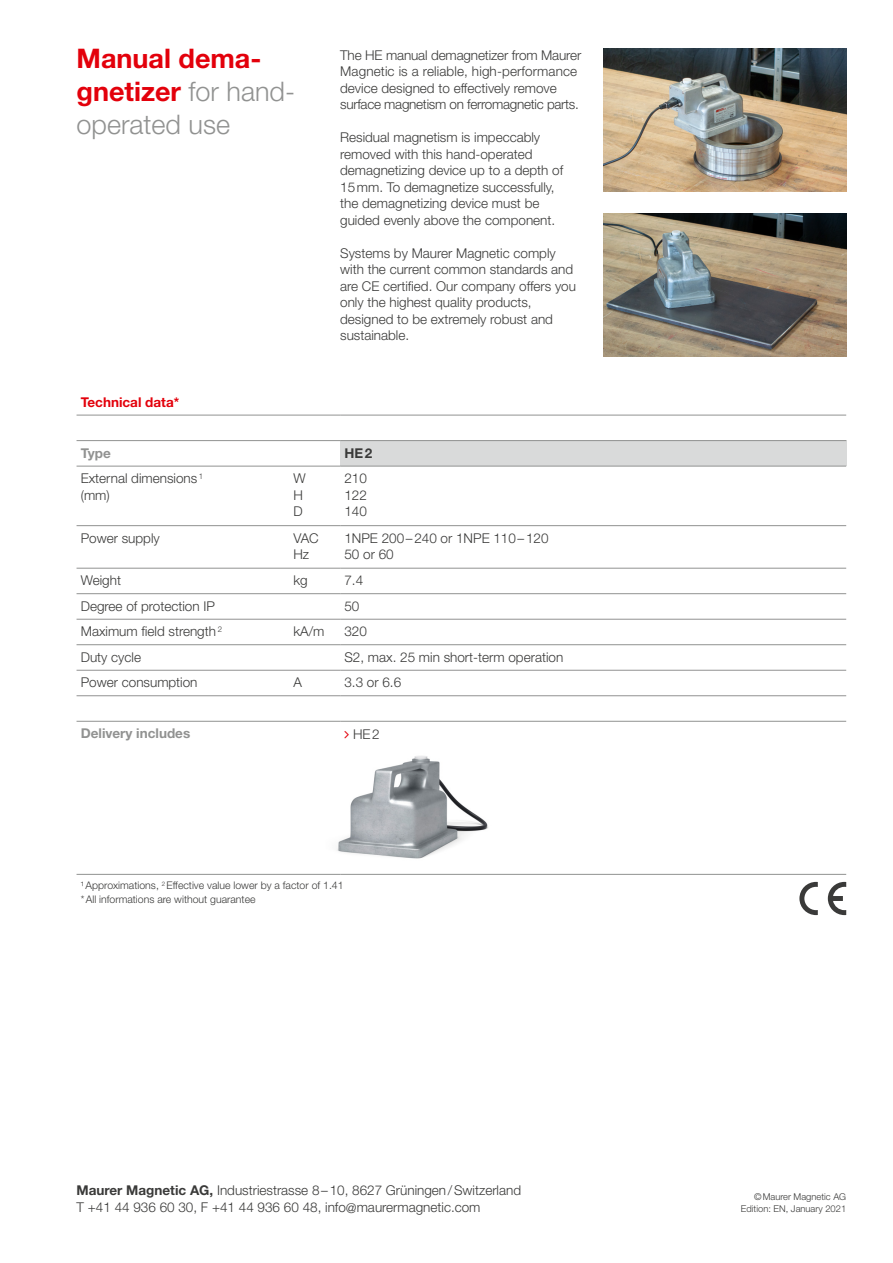
<style>
.page{position:relative;width:893px;height:1263px;background:#fff}
.page>*{position:absolute;margin:0;border:0;box-sizing:border-box;transform-origin:0 0}
.t1{font:700 27px/33px "Helvetica Neue LT Std";color:#e3000b}
.t2{font:300 13.5px/16.5px "Helvetica Neue LT Std";color:#3a3a39}
.t3{font:700 13.5px "Helvetica Neue LT Std";color:#919291}
.t4{font:700 13.5px "Helvetica Neue LT Std";color:#e3000b}
.t5{font:700 13.5px "Helvetica Neue LT Std";color:#3a3a39}
.t6{font:300 10.5px/13.5px "Helvetica Neue LT Std";color:#3a3a39}
.t7{font:300 9.3px/12px "Helvetica Neue LT Std";color:#3a3a39;text-align:right}
.s1{font-weight:300;color:#919291}
.s2{font-weight:700}
</style>
<div class="page">
<img style="left:326px;top:756px;width:239px;height:118px">
<img style="left:604px;top:49px;width:242px;height:143px">
<img style="left:604px;top:214px;width:242px;height:143px">
<div style="left:340px;top:441px;width:506px;height:25px;background:#d9dada"></div>
<hr style="left:77px;top:440px;width:263px;height:1px;background:#919291">
<hr style="left:77px;top:466px;width:263px;height:1px;background:#919291">
<hr style="left:77px;top:525px;width:263px;height:1px;background:#919291">
<hr style="left:340px;top:525px;width:506px;height:1px;background:#919291">
<hr style="left:77px;top:568px;width:263px;height:1px;background:#919291">
<hr style="left:340px;top:568px;width:506px;height:1px;background:#919291">
<hr style="left:77px;top:593px;width:263px;height:1px;background:#919291">
<hr style="left:340px;top:593px;width:506px;height:1px;background:#919291">
<hr style="left:77px;top:619px;width:263px;height:1px;background:#919291">
<hr style="left:340px;top:619px;width:506px;height:1px;background:#919291">
<hr style="left:77px;top:644px;width:263px;height:1px;background:#919291">
<hr style="left:340px;top:644px;width:506px;height:1px;background:#919291">
<hr style="left:77px;top:670px;width:263px;height:1px;background:#919291">
<hr style="left:340px;top:670px;width:506px;height:1px;background:#919291">
<hr style="left:77px;top:695px;width:263px;height:1px;background:#919291">
<hr style="left:340px;top:695px;width:506px;height:1px;background:#919291">
<hr style="left:77px;top:721px;width:263px;height:1px;background:#919291">
<hr style="left:340px;top:721px;width:506px;height:1px;background:#919291">
<hr style="left:77px;top:415px;width:263px;height:1px;background:#919291">
<hr style="left:340px;top:415px;width:506px;height:1px;background:#919291">
<hr style="left:340px;top:440px;width:506px;height:1px;background:#919291">
<hr style="left:340px;top:466px;width:506px;height:1px;background:#919291">
<hr style="left:77px;top:874px;width:263px;height:1px;background:#919291">
<hr style="left:340px;top:874px;width:506px;height:1px;background:#919291">
<svg style="left:799px;top:882px;width:19px;height:33px"></svg>
<svg style="left:828px;top:882px;width:18px;height:33px"></svg>
<h1 class="t1" style="left:77px;top:41px;width:220px">Manual dema&shy;gnetizer <span class="s1">for hand&shy;operated use</span></h1>
<p class="t2" style="left:340px;top:46px;width:243px">The HE manual demagnetizer from Maurer Magnetic is a reliable, high-performance device designed to effectively remove surface magnetism on ferromagnetic parts.</p>
<p class="t2" style="left:340px;top:129px;width:225px">Residual magnetism is impeccably removed with this hand-operated demagnetizing device up to a depth of 15mm. To demagnetize successfully, the demagnetizing device must be guided evenly above the component.</p>
<p class="t2" style="left:340px;top:244px;width:237px">Systems by Maurer Magnetic comply with the current common standards and are CE certified. Our company offers you only the highest quality products, designed to be extremely robust and sustainable.</p>
<p class="t4" style="left:81px;top:393px;width:100px">Technical data*</p>
<p class="t3" style="left:81px;top:444px;width:32px">Type</p>
<p class="t5" style="left:344px;top:444px;width:29px">HE2</p>
<p class="t2" style="left:81px;top:470px;width:124px">External dimensions <sup>1</sup></p>
<p class="t2" style="left:293px;top:470px;width:14px">W</p>
<p class="t2" style="left:81px;top:486px;width:30px">(mm)</p>
<p class="t2" style="left:293px;top:486px;width:11px">H<br>D</p>
<p class="t2" style="left:344px;top:470px;width:24px;text-align:justify">210<br>122<br>140</p>
<p class="t2" style="left:81px;top:529px;width:81px">Power supply</p>
<p class="t2" style="left:293px;top:529px;width:27px">VAC<br>Hz</p>
<p class="t2" style="left:344px;top:529px;width:206px">1NPE 200–240 or 1NPE 110–120<br>50 or 60</p>
<p class="t2" style="left:81px;top:572px;width:42px">Weight</p>
<p class="t2" style="left:293px;top:572px;width:16px">kg</p>
<p class="t2" style="left:344px;top:572px;width:20px">7.4</p>
<p class="t2" style="left:81px;top:597px;width:136px">Degree of protection IP</p>
<p class="t2" style="left:344px;top:597px;width:17px">50</p>
<p class="t2" style="left:81px;top:623px;width:143px">Maximum field strength <sup>2</sup></p>
<p class="t2" style="left:293px;top:623px;width:32px">kA/m</p>
<p class="t2" style="left:344px;top:623px;width:24px">320</p>
<p class="t2" style="left:81px;top:648px;width:62px">Duty cycle</p>
<p class="t2" style="left:344px;top:648px;width:220px">S2, max. 25 min short-term operation</p>
<p class="t2" style="left:81px;top:674px;width:118px">Power consumption</p>
<p class="t2" style="left:293px;top:674px;width:10px">A</p>
<p class="t2" style="left:344px;top:674px;width:58px">3.3 or 6.6</p>
<p class="t3" style="left:81px;top:725px;width:111px">Delivery includes</p>
<p class="t2" style="left:353px;top:725px;width:28px">HE2</p>
<p class="t6" style="left:81px;top:878px;width:264px">¹Approximations, <sup>2</sup> Effective value lower by a factor of 1.41 *All informations are without guarantee</p>
<p class="t2" style="left:77px;top:1182px;width:446px"><span class="s2">Maurer Magnetic AG,</span> Industriestrasse 8–10, 8627 Grüningen/Switzerland<br>T +41 44 936 60 30, F +41 44 936 60 48, info@maurermagnetic.com</p>
<p class="t7" style="left:741px;top:1190px;width:107px">©Maurer Magnetic AG<br>Edition: EN, January 2021</p>
</div>
